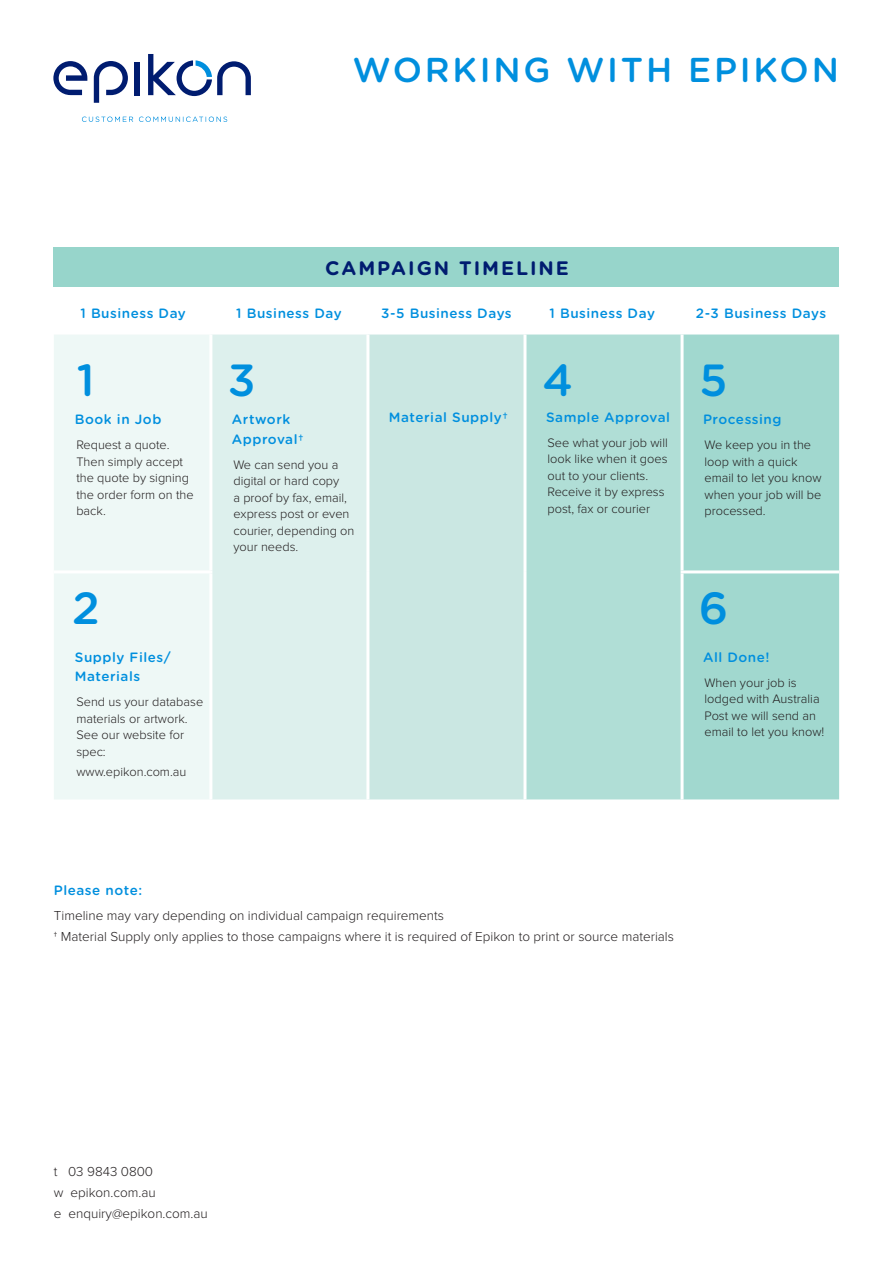
<style>
.page{position:relative;width:893px;height:1263px;background:#fff}
.page>*{position:absolute;margin:0;border:0;box-sizing:border-box;transform-origin:0 0}
.t1{font:500 45px "Gotham Rounded";color:#008fde}
.t2{font:500 34.5px "Gotham Rounded";letter-spacing:.08em;color:#008fde}
.t3{font:700 19.5px "Gotham Rounded";letter-spacing:.1em;color:#001c70}
.t4{font:300 13.5px/21px "Proxima Nova";color:#231f20}
.t5{font:500 13.5px/19.5px "Gotham Rounded";letter-spacing:.04em;color:#008fde}
.t6{font:300 12.75px/16.5px "Proxima Nova";color:#231f20}
</style>
<div class="page">
<svg style="left:82px;top:117px;width:51px;height:5px"></svg>
<svg style="left:139px;top:117px;width:88px;height:5px"></svg>
<svg style="left:94px;top:61px;width:34px;height:42px"></svg>
<div style="left:134px;top:62px;width:6px;height:33px;background:#001c70"></div>
<svg style="left:148px;top:54px;width:103px;height:42px"></svg>
<svg style="left:53px;top:61px;width:34px;height:34px"></svg>
<div style="left:54px;top:247px;width:785px;height:40px;background:#97d5cb"></div>
<div style="left:54px;top:335px;width:155px;height:464px;background:#eef8f6"></div>
<div style="left:212px;top:334px;width:154px;height:465px;background:#ddf0ed"></div>
<div style="left:369px;top:334px;width:154px;height:465px;background:#cae7e2"></div>
<div style="left:526px;top:334px;width:155px;height:465px;background:#b0ded6"></div>
<div style="left:684px;top:334px;width:155px;height:465px;background:#a1d8cf"></div>
<hr style="left:54px;top:570px;width:158px;height:3px;background:#fff">
<hr style="left:681px;top:570px;width:158px;height:3px;background:#fff">
<p class="t2" style="left:353px;top:45px;width:488px">WORKING WITH EPIKON</p>
<p class="t3" style="left:325px;top:253px;width:245px">CAMPAIGN TIMELINE</p>
<p class="t5" style="left:81px;top:303px;width:107px">1 Business Day</p>
<p class="t5" style="left:236px;top:303px;width:107px">1 Business Day</p>
<p class="t5" style="left:381px;top:303px;width:132px">3-5 Business Days</p>
<p class="t5" style="left:550px;top:303px;width:107px">1 Business Day</p>
<p class="t5" style="left:696px;top:303px;width:132px">2-3 Business Days</p>
<p class="t1" style="left:77px;top:348px;width:19px">1</p>
<p class="t1" style="left:228px;top:348px;width:29px">3</p>
<p class="t1" style="left:542px;top:348px;width:32px">4</p>
<p class="t1" style="left:700px;top:348px;width:30px">5</p>
<p class="t5" style="left:75px;top:409px;width:88px">Book in Job</p>
<p class="t6" style="left:76px;top:437px;width:119px">Request a quote.<br>Then simply accept the quote by signing the order form on the back.</p>
<p class="t5" style="left:232px;top:409px;width:73px">Artwork<br>Approval†</p>
<p class="t6" style="left:233px;top:456px;width:123px">We can send you a digital or hard copy<br>a proof by fax, email, express post or even courier, depending on your needs.</p>
<p class="t5" style="left:389px;top:407px;width:120px">Material Supply†</p>
<p class="t5" style="left:546px;top:407px;width:126px">Sample Approval</p>
<p class="t6" style="left:547px;top:434px;width:122px">See what your job will look like when it goes out to your clients.<br>Receive it by express post, fax or courier</p>
<p class="t5" style="left:703px;top:409px;width:80px">Processing</p>
<p class="t6" style="left:705px;top:437px;width:118px">We keep you in the loop with a quick email to let you know when your job will be processed.</p>
<p class="t1" style="left:72px;top:575px;width:29px">2</p>
<p class="t1" style="left:699px;top:575px;width:31px">6</p>
<p class="t5" style="left:75px;top:646px;width:97px">Supply Files/<br>Materials</p>
<p class="t6" style="left:76px;top:694px;width:128px">Send us your database materials or artwork.<br>See our website for spec:</p>
<p class="t6" style="left:76px;top:764px;width:111px">www.epikon.com.au</p>
<p class="t5" style="left:703px;top:646px;width:68px">All Done!</p>
<p class="t6" style="left:705px;top:674px;width:121px">When your job is lodged with Australia<br>Post we will send an email to let you know!</p>
<p class="t5" style="left:54px;top:880px;width:90px">Please note:</p>
<p class="t4" style="left:54px;top:905px;width:392px">Timeline may vary depending on individual campaign requirements</p>
<p class="t4" style="left:54px;top:926px;width:622px">† Material Supply only applies to those campaigns where it is required of Epikon to print or source materials</p>
<p class="t4" style="left:54px;top:1161px;width:155px">t 03 9843 0800<br>w epikon.com.au<br>e enquiry@epikon.com.au</p>
</div>
